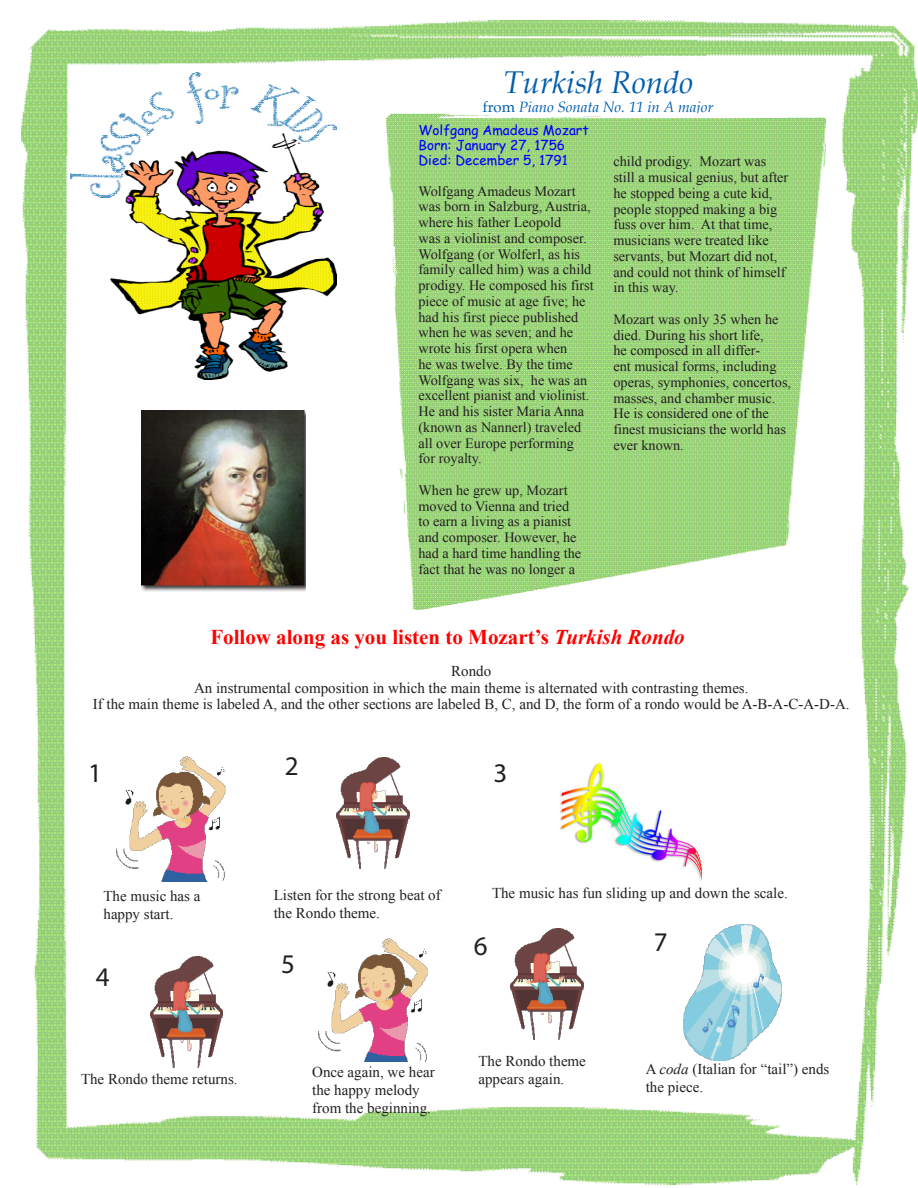
<style>
.page{position:relative;width:918px;height:1188px;background:#fff}
.page>*{position:absolute;margin:0;border:0;box-sizing:border-box;transform-origin:0 0}
.t1{font:italic 31.5px "Book Antiqua";color:#015dac}
.t2{font:27px "Myriad Pro";color:#231f20}
.t3{font:700 21px "Times New Roman";color:#f00}
.t4{font:15px/18px "Times New Roman";color:#231f20}
.t5{font:italic 15px "Book Antiqua";color:#015dac}
.t6{font:14.25px/15.8px "Times New Roman";color:#231f20}
.t7{font:13.5px "Comic Sans MS";color:#00f}
.s1{font-style:normal}
.s2{font-style:italic}
</style>
<div class="page">
<img style="left:21px;top:20px;width:897px;height:1165px">
<img style="left:71px;top:73px;width:266px;height:124px">
<img style="left:386px;top:114px;width:439px;height:495px">
<img style="left:141px;top:410px;width:165px;height:182px">
<img style="left:116px;top:756px;width:110px;height:125px">
<img style="left:337px;top:758px;width:72px;height:110px">
<img style="left:560px;top:758px;width:143px;height:123px">
<img style="left:150px;top:956px;width:73px;height:111px">
<img style="left:318px;top:938px;width:109px;height:123px">
<img style="left:511px;top:928px;width:73px;height:112px">
<img style="left:683px;top:925px;width:98px;height:135px">
<p class="t1" style="left:503px;top:64px;width:191px">Turkish Rondo</p>
<p class="t5" style="left:483px;top:98px;width:232px"><span class="s1">from</span> Piano Sonata No. 11 in A major</p>
<p class="t7" style="left:418px;top:120px;width:172px">Wolfgang Amadeus Mozart</p>
<p class="t7" style="left:418px;top:135px;width:148px">Born: January 27, 1756</p>
<p class="t7" style="left:418px;top:150px;width:151px">Died: December 5, 1791</p>
<p class="t6" style="left:418px;top:183px;width:177px">Wolfgang Amadeus Mozart was born in Salzburg, Austria, where his father Leopold<br>was a violinist and composer.<br>Wolfgang (or Wolferl, as his family called him) was a child prodigy. He composed his first piece of music at age five; he had his first piece published when he was seven; and he wrote his first opera when<br>he was twelve. By the time<br>Wolfgang was six, he was an excellent pianist and violinist.<br>He and his sister Maria Anna (known as Nannerl) traveled all over Europe performing for royalty.</p>
<p class="t6" style="left:418px;top:482px;width:164px">When he grew up, Mozart moved to Vienna and tried to earn a living as a pianist and composer. However, he had a hard time handling the fact that he was no longer a</p>
<p class="t6" style="left:613px;top:154px;width:176px">child prodigy. Mozart was still a musical genius, but after he stopped being a cute kid, people stopped making a big fuss over him. At that time, musicians were treated like servants, but Mozart did not, and could not think of himself in this way.</p>
<p class="t6" style="left:613px;top:311px;width:179px">Mozart was only 35 when he died. During his short life,<br>he composed in all differ-<br>ent musical forms, including operas, symphonies, concertos, masses, and chamber music.<br>He is considered one of the finest musicians the world has ever known.</p>
<p class="t3" style="left:210px;top:622px;width:476px">Follow along as you listen to Mozart’s <span class="s2">Turkish Rondo</span></p>
<p class="t4" style="left:451px;top:662px;width:42px">Rondo</p>
<p class="t4" style="left:194px;top:679px;width:556px">An instrumental composition in which the main theme is alternated with contrasting themes.</p>
<p class="t4" style="left:93px;top:695px;width:758px">If the main theme is labeled A, and the other sections are labeled B, C, and D, the form of a rondo would be A-B-A-C-A-D-A.</p>
<p class="t2" style="left:88px;top:757px;width:15px">1</p>
<p class="t2" style="left:285px;top:749px;width:15px">2</p>
<p class="t2" style="left:493px;top:756px;width:15px">3</p>
<p class="t4" style="left:104px;top:887px;width:99px">The music has a</p>
<p class="t4" style="left:104px;top:905px;width:71px">happy start.</p>
<p class="t2" style="left:96px;top:960px;width:15px">4</p>
<p class="t4" style="left:274px;top:886px;width:169px">Listen for the strong beat of the Rondo theme.</p>
<p class="t4" style="left:492px;top:883px;width:297px">The music has fun sliding up and down the scale.</p>
<p class="t2" style="left:281px;top:948px;width:15px">5</p>
<p class="t2" style="left:474px;top:929px;width:15px">6</p>
<p class="t2" style="left:654px;top:925px;width:15px">7</p>
<p class="t4" style="left:81px;top:1069px;width:158px">The Rondo theme returns.</p>
<p class="t4" style="left:312px;top:1063px;width:124px">Once again, we hear the happy melody from the beginning.</p>
<p class="t4" style="left:478px;top:1052px;width:109px">The Rondo theme</p>
<p class="t4" style="left:478px;top:1070px;width:87px">appears again.</p>
<p class="t4" style="left:646px;top:1060px;width:185px">A <span class="s2">coda</span> (Italian for “tail”) ends the piece.</p>
</div>
